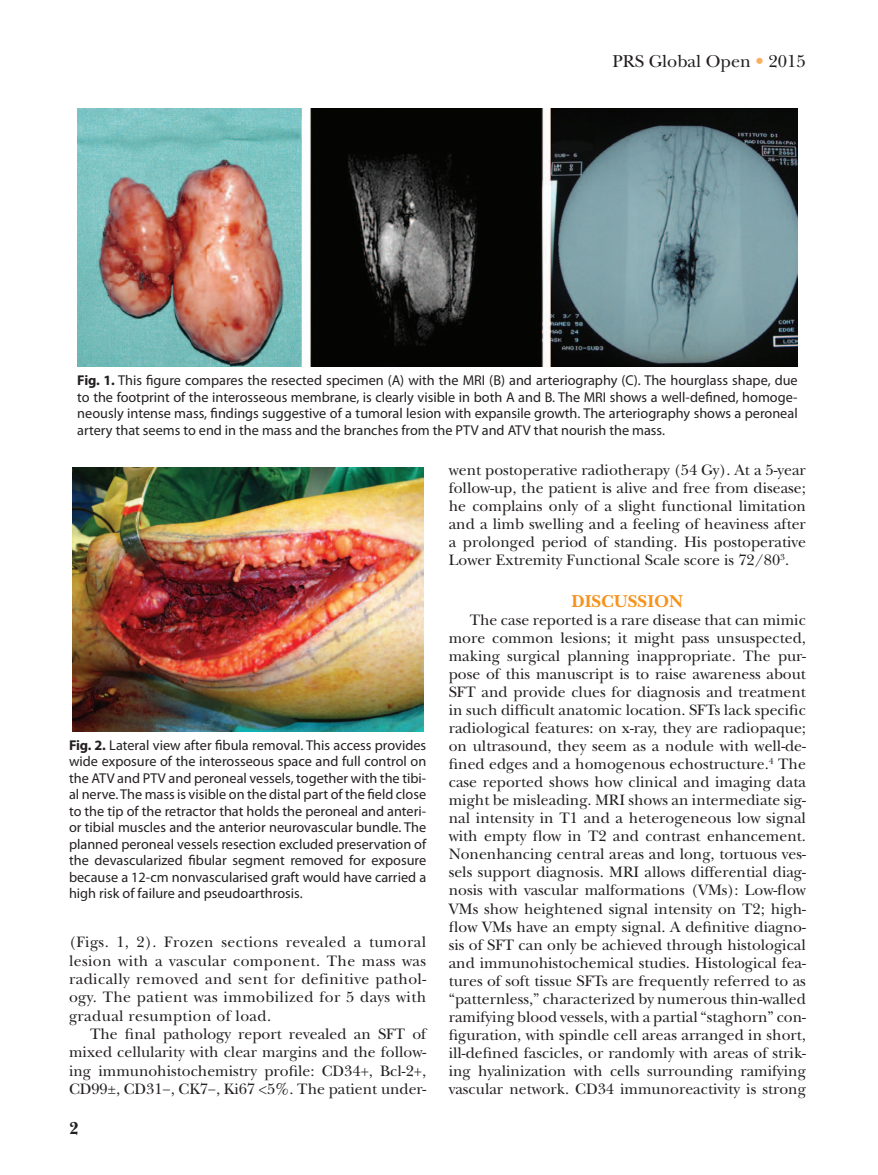
<style>
.page{position:relative;width:878px;height:1175px;background:#fff}
.page>*{position:absolute;margin:0;border:0;box-sizing:border-box;transform-origin:0 0}
.t1{font:18px "New Baskerville";color:#231f20}
.t2{font:700 18px "New Baskerville";color:#f7931d}
.t3{font:700 18px "New Baskerville";color:#231f20}
.t4{font:15.75px/18px "New Baskerville";color:#231f20;text-align:justify}
.t5{font:14.25px/16.5px "Myriad Pro";color:#231f20;text-align:justify}
.s1{color:#faaf5d}
.s2{font-weight:700}
</style>
<div class="page">
<img style="left:77px;top:108px;width:720px;height:258px">
<img style="left:72px;top:467px;width:351px;height:264px">
<p class="t1" style="left:612px;top:51px;width:195px">PRS Global Open <span class="s1">•</span> 2015</p>
<p class="t5" style="left:77px;top:372px;width:722px"><span class="s2">Fig. 1.</span> This figure compares the resected specimen (A) with the MRI (B) and arteriography (C). The hourglass shape, due to the footprint of the interosseous membrane, is clearly visible in both A and B. The MRI shows a well-defined, homoge&shy;neously intense mass, findings suggestive of a tumoral lesion with expansile growth. The arteriography shows a peroneal artery that seems to end in the mass and the branches from the PTV and ATV that nourish the mass.</p>
<p class="t5" style="left:69px;top:736px;width:359px"><span class="s2">Fig. 2.</span> Lateral view after fibula removal. This access provides wide exposure of the interosseous space and full control on the ATV and PTV and peroneal vessels, together with the tibi&shy;al nerve. The mass is visible on the distal part of the field close to the tip of the retractor that holds the peroneal and anteri&shy;or tibial muscles and the anterior neurovascular bundle. The planned peroneal vessels resection excluded preservation of the devascularized fibular segment removed for exposure because a 12-cm nonvascularised graft would have carried a high risk of failure and pseudoarthrosis.</p>
<p class="t4" style="left:69px;top:933px;width:359px">(Figs. 1, 2). Frozen sections revealed a tumoral lesion with a vascular component. The mass was radically removed and sent for definitive pathol&shy;ogy. The patient was immobilized for 5 days with gradual resumption of load.</p>
<p class="t4" style="left:69px;top:1024px;width:359px;text-indent:21px">The final pathology report revealed an SFT of mixed cellularity with clear margins and the follow&shy;ing immunohistochemistry profile: CD34+, Bcl-2+, CD99±, CD31−, CK7−, Ki67 &lt;5%. The patient under-</p>
<p class="t3" style="left:69px;top:1118px;width:11px">2</p>
<p class="t4" style="left:449px;top:460px;width:359px">went postoperative radiotherapy (54 Gy). At a 5-year follow-up, the patient is alive and free from disease; he complains only of a slight functional limitation and a limb swelling and a feeling of heaviness after a prolonged period of standing. His postoperative Lower Extremity Functional Scale score is 72/80<sup>3</sup>.</p>
<p class="t2" style="left:571px;top:590px;width:113px">DISCUSSION</p>
<p class="t4" style="left:449px;top:611px;width:359px;text-indent:21px">The case reported is a rare disease that can mimic more common lesions; it might pass unsuspected, making surgical planning inappropriate. The pur&shy;pose of this manuscript is to raise awareness about SFT and provide clues for diagnosis and treatment in such difficult anatomic location. SFTs lack specific radiological features: on x-ray, they are radiopaque; on ultrasound, they seem as a nodule with well-de&shy;fined edges and a homogenous echostructure.<sup>4</sup> The case reported shows how clinical and imaging data might be misleading. MRI shows an intermediate sig&shy;nal intensity in T1 and a heterogeneous low signal with empty flow in T2 and contrast enhancement.<br>Nonenhancing central areas and long, tortuous ves&shy;sels support diagnosis. MRI allows differential diag&shy;nosis with vascular malformations (VMs): Low-flow VMs show heightened signal intensity on T2; high&shy;flow VMs have an empty signal. A definitive diagno&shy;sis of SFT can only be achieved through histological and immunohistochemical studies. Histological fea&shy;tures of soft tissue SFTs are frequently referred to as “patternless,” characterized by numerous thin-walled ramifying blood vessels, with a partial “staghorn” con&shy;figuration, with spindle cell areas arranged in short, ill-defined fascicles, or randomly with areas of strik&shy;ing hyalinization with cells surrounding ramifying vascular network. CD34 immunoreactivity is strong</p>
</div>
